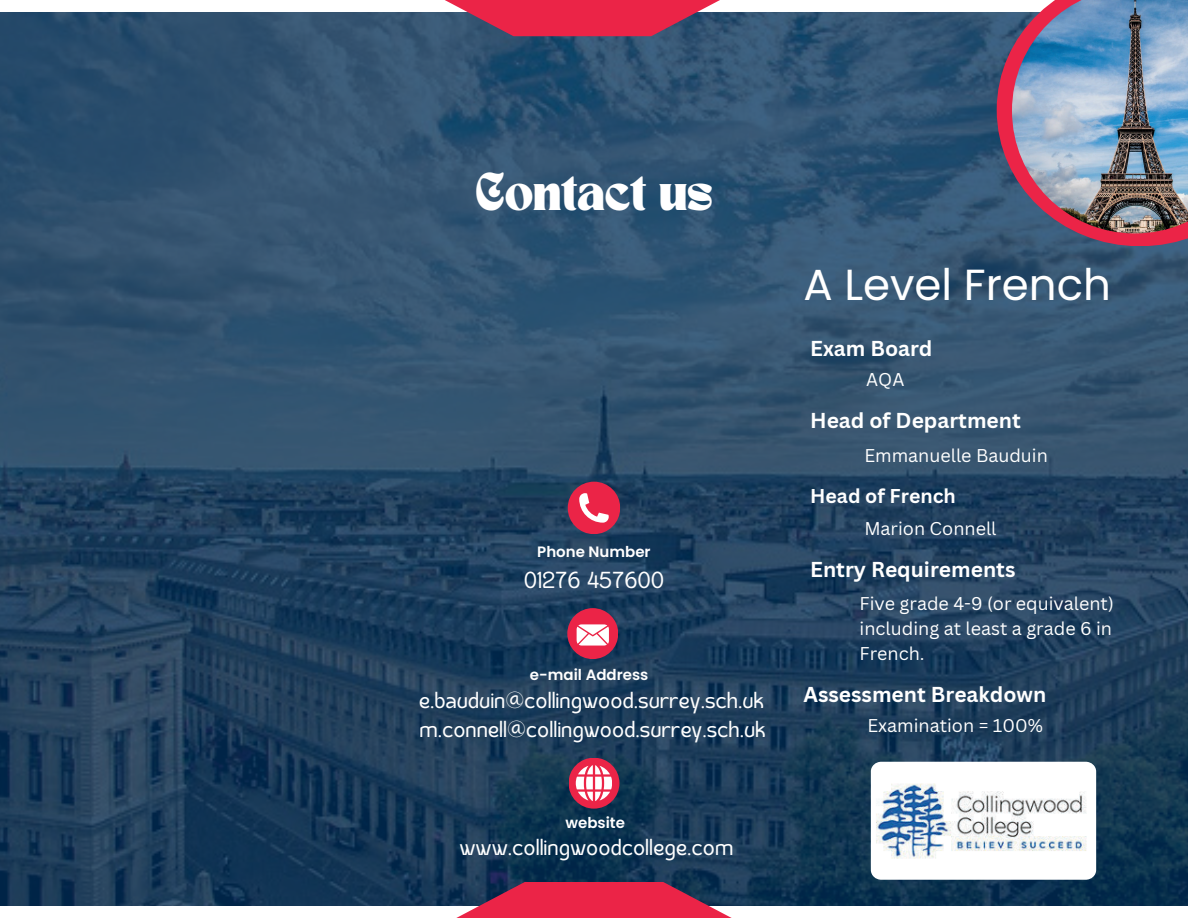
<style>
.page{position:relative;width:1188px;height:918px;background:#fff}
.page>*{position:absolute;margin:0;border:0;box-sizing:border-box;transform-origin:0 0}
.t1{font:43.5px "Poppins";color:#fff}
.t2{font:37.05px "TANNIMBUS";color:#fff}
.t3{font:700 21px "Canva Sans";color:#fff}
.t4{font:700 19.5px "Canva Sans";color:#fff}
.t5{font:18px "TAN SUMMERS Regular";color:#fff}
.t6{font:18px/24.8px "Canva Sans";color:#fff;text-align:justify}
.t7{font:600 15px "Poppins";color:#fff}
</style>
<div class="page">
<img style="left:0;top:12px;width:1188px;height:894px">
<div style="left:568px;top:482px;width:52px;height:52px;background:#eb2447;border-radius:50%"></div>
<svg style="left:579px;top:493px;width:30px;height:29px"></svg>
<svg style="left:445px;top:0;width:275px;height:36px;background:#c23455"></svg>
<svg style="left:456px;top:882px;width:276px;height:36px;background:#bb2e4f"></svg>
<svg style="left:997px;top:12px;width:191px;height:234px;background:#7f4465"></svg>
<img style="left:1012px;top:0;width:176px;height:233px">
<div style="left:569px;top:758px;width:50px;height:51px;background:#eb2447;border-radius:50%"></div>
<svg style="left:576px;top:765px;width:36px;height:36px"></svg>
<img style="left:871px;top:762px;width:225px;height:118px;border-radius:10px">
<div style="left:567px;top:608px;width:51px;height:51px;background:#eb2447;border-radius:50%"></div>
<svg style="left:577px;top:624px;width:32px;height:22px"></svg>
<h5 class="t2" style="left:476px;top:171px;width:238px">CONTACT US</h5>
<h2 class="t7" style="left:537px;top:542px;width:115px">Phone Number</h2>
<p class="t5" style="left:524px;top:571px;width:142px">01276 457600</p>
<h5 class="t7" style="left:530px;top:664px;width:120px">e-mail Address</h5>
<h3 class="t5" style="left:419px;top:692px;width:347px">e.bauduin@collingwood.surrey.sch.uk</h3>
<p class="t5" style="left:420px;top:721px;width:348px">m.connell@collingwood.surrey.sch.uk</p>
<h5 class="t7" style="left:565px;top:813px;width:61px">website</h5>
<p class="t5" style="left:459px;top:839px;width:275px">www.collingwoodcollege.com</p>
<p class="t1" style="left:803px;top:254px;width:309px">A Level French</p>
<h5 class="t3" style="left:810px;top:334px;width:124px">Exam Board</h5>
<h5 class="t6" style="left:866px;top:367px;width:40px">AQA</h5>
<h1 class="t3" style="left:810px;top:406px;width:212px">Head of Department</h1>
<h3 class="t6" style="left:864px;top:442px;width:185px">Emmanuelle Bauduin</h3>
<h4 class="t4" style="left:810px;top:482px;width:147px">Head of French</h4>
<h3 class="t6" style="left:864px;top:516px;width:134px">Marion Connell</h3>
<h5 class="t3" style="left:810px;top:555px;width:207px">Entry Requirements</h5>
<h3 class="t6" style="left:860px;top:591px;width:256px">Five grade 4-9 (or equivalent) including at least a grade 6 in French.</h3>
<h5 class="t3" style="left:803px;top:680px;width:244px">Assessment Breakdown</h5>
<h3 class="t6" style="left:867px;top:713px;width:177px">Examination = 100%</h3>
</div>
